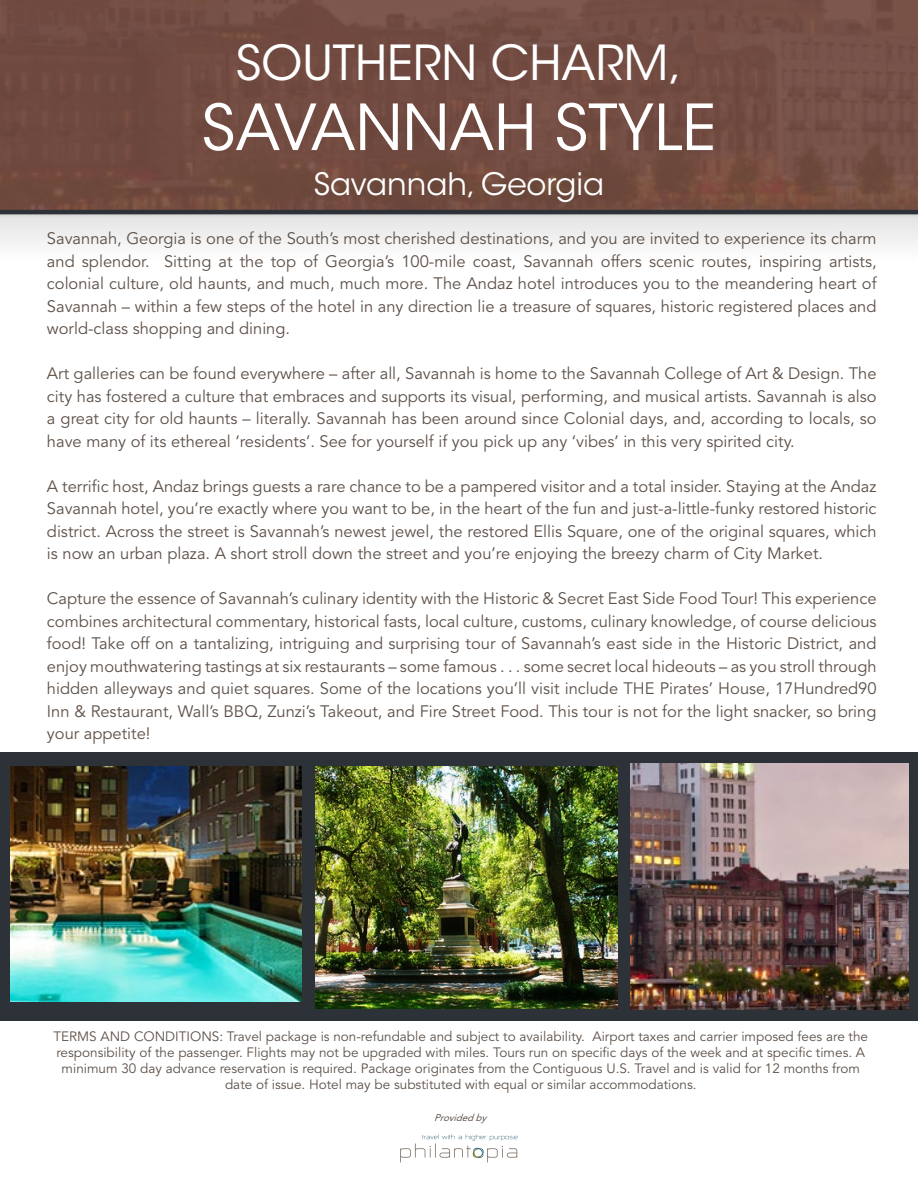
<style>
.page{position:relative;width:918px;height:1188px;background:#fff}
.page>*{position:absolute;margin:0;border:0;box-sizing:border-box;transform-origin:0 0}
.t1{font:63px "ITC Avant Garde Std";color:#fff}
.t2{font:48px "ITC Avant Garde Std";color:#fff}
.t3{font:30.75px "ITC Avant Garde Std";color:#fff}
.t4{font:16.5px/22.5px "Avenir";color:#5e5148;text-align:justify}
.t5{font:13.5px/16.2px "Avenir";color:#5e5148;text-align:center}
.t6{font:italic 9.6px "Avenir";color:#5e5148}
</style>
<div class="page">
<div style="left:0;top:212px;width:918px;height:53px;background:#f3f3f3"></div>
<div style="left:0;top:0;width:918px;height:219px;background:#231f20;opacity:.75"></div>
<div style="left:0;top:0;width:918px;height:209px;background:#744c41"></div>
<svg style="left:400px;top:1134px;width:118px;height:28px"></svg>
<hr style="left:0;top:210px;width:918px;height:4px;background:#2c3237">
<div style="left:0;top:752px;width:918px;height:268px;background:#2c3237"></div>
<img style="left:315px;top:766px;width:303px;height:243px">
<img style="left:10px;top:767px;width:292px;height:234px">
<img style="left:630px;top:764px;width:278px;height:245px">
<p class="t2" style="left:236px;top:33px;width:448px">SOUTHERN CHARM,</p>
<p class="t1" style="left:202px;top:89px;width:516px">SAVANNAH STYLE</p>
<p class="t3" style="left:314px;top:165px;width:292px">Savannah, Georgia</p>
<p class="t4" style="left:47px;top:228px;width:831px">Savannah, Georgia is one of the South’s most cherished destinations, and you are invited to experience its charm and splendor. Sitting at the top of Georgia’s 100-mile coast, Savannah offers scenic routes, inspiring artists, colonial culture, old haunts, and much, much more. The Andaz hotel introduces you to the meandering heart of Savannah – within a few steps of the hotel in any direction lie a treasure of squares, historic registered places and world-class shopping and dining.</p>
<p class="t4" style="left:47px;top:363px;width:831px">Art galleries can be found everywhere – after all, Savannah is home to the Savannah College of Art &amp; Design. The city has fostered a culture that embraces and supports its visual, performing, and musical artists. Savannah is also a great city for old haunts – literally. Savannah has been around since Colonial days, and, according to locals, so have many of its ethereal ‘residents’. See for yourself if you pick up any ‘vibes’ in this very spirited city.</p>
<p class="t4" style="left:47px;top:475px;width:831px">A terrific host, Andaz brings guests a rare chance to be a pampered visitor and a total insider. Staying at the Andaz Savannah hotel, you’re exactly where you want to be, in the heart of the fun and just-a-little-funky restored historic district. Across the street is Savannah’s newest jewel, the restored Ellis Square, one of the original squares, which is now an urban plaza. A short stroll down the street and you’re enjoying the breezy charm of City Market.</p>
<p class="t4" style="left:47px;top:588px;width:831px">Capture the essence of Savannah’s culinary identity with the Historic &amp; Secret East Side Food Tour! This experience combines architectural commentary, historical fasts, local culture, customs, culinary knowledge, of course delicious food! Take off on a tantalizing, intriguing and surprising tour of Savannah’s east side in the Historic District, and enjoy mouthwatering tastings at six restaurants – some famous . . . some secret local hideouts – as you stroll through hidden alleyways and quiet squares. Some of the locations you’ll visit include THE Pirates’ House, 17Hundred90<br>Inn &amp; Restaurant, Wall’s BBQ, Zunzi’s Takeout, and Fire Street Food. This tour is not for the light snacker, so bring your appetite!</p>
<p class="t5" style="left:53px;top:1028px;width:816px">TERMS AND CONDITIONS: Travel package is non-refundable and subject to availability. Airport taxes and carrier imposed fees are the responsibility of the passenger. Flights may not be upgraded with miles. Tours run on specific days of the week and at specific times. A minimum 30 day advance reservation is required. Package originates from the Contiguous U.S. Travel and is valid for 12 months from date of issue. Hotel may be substituted with equal or similar accommodations.</p>
<p class="t6" style="left:434px;top:1112px;width:57px">Providedby</p>
</div>
